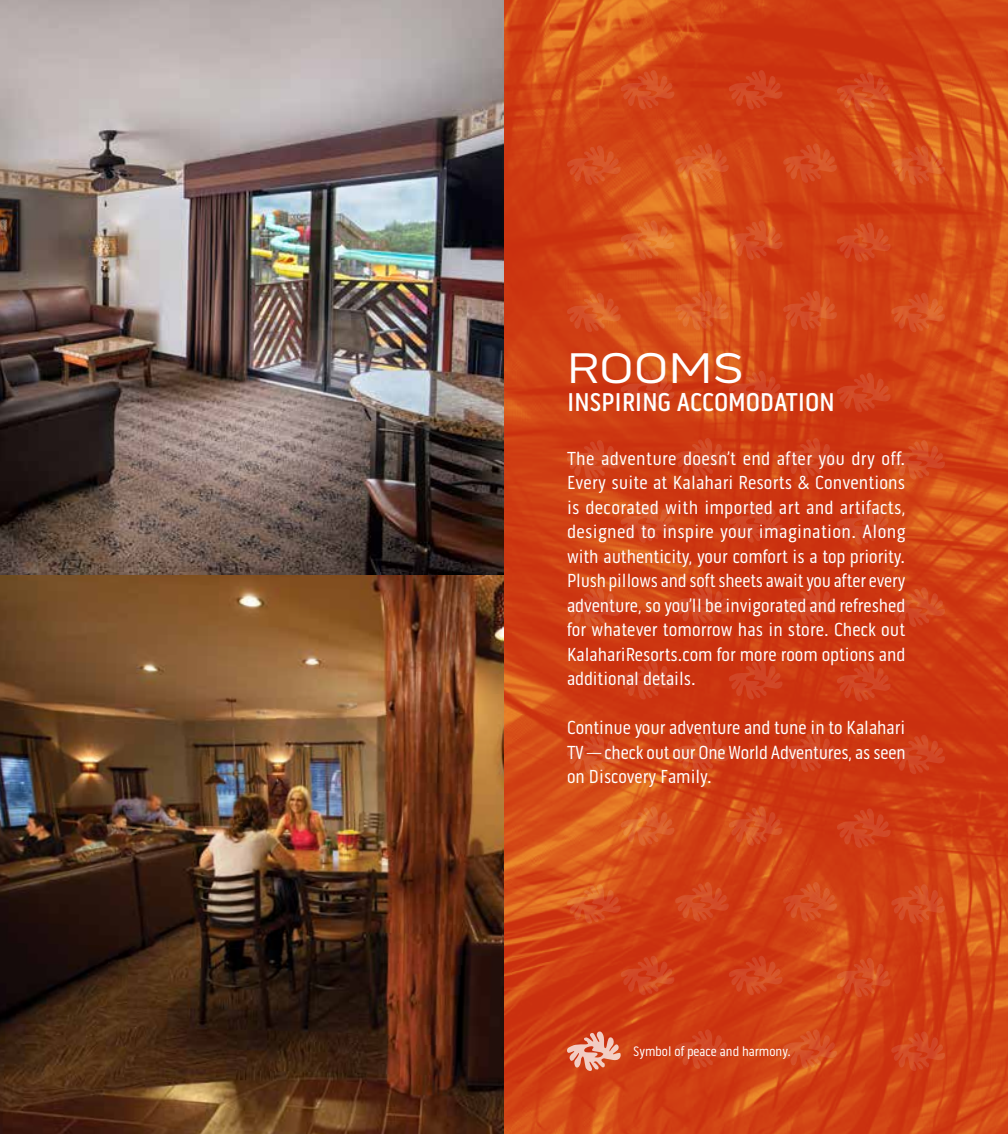
<style>
.page{position:relative;width:1008px;height:1134px;background:#fff}
.page>*{position:absolute;margin:0;border:0;box-sizing:border-box;transform-origin:0 0}
.t1{font:43.75px "Pill Gothic 900 mg";color:#fff}
.t2{font:500 26.25px "Pill Gothic 300 mg";color:#fff}
.t3{font:19.25px/24.5px "Pill Gothic 300 mg";color:#fff;text-align:justify}
.t4{font:14px "Pill Gothic 300 mg";color:#fff}
</style>
<div class="page">
<img style="left:0;top:575px;width:504px;height:559px">
<img style="left:504px;top:0;width:504px;height:1134px">
<svg style="left:567px;top:1031px;width:54px;height:40px;background:#de7e64"></svg>
<svg style="left:567px;top:884px;width:54px;height:40px;background:#d65321"></svg>
<svg style="left:567px;top:734px;width:54px;height:41px;background:#d34b1e"></svg>
<svg style="left:567px;top:587px;width:54px;height:40px;background:#d1451d"></svg>
<svg style="left:567px;top:440px;width:54px;height:40px;background:#d0431c"></svg>
<svg style="left:567px;top:292px;width:54px;height:41px;background:#d65220"></svg>
<svg style="left:567px;top:145px;width:54px;height:40px;background:#d34b1f"></svg>
<svg style="left:891px;top:1031px;width:54px;height:40px;background:#d0431c"></svg>
<svg style="left:836px;top:957px;width:55px;height:41px;background:#d2491e"></svg>
<svg style="left:836px;top:808px;width:55px;height:40px;background:#ce3e1a"></svg>
<svg style="left:836px;top:662px;width:55px;height:40px;background:#ce3e1a"></svg>
<svg style="left:836px;top:505px;width:55px;height:40px;background:#d0421c"></svg>
<svg style="left:836px;top:372px;width:55px;height:41px;background:#ce3e1a"></svg>
<svg style="left:836px;top:222px;width:55px;height:40px;background:#d1451d"></svg>
<svg style="left:836px;top:72px;width:55px;height:40px;background:#d2481d"></svg>
<svg style="left:891px;top:884px;width:54px;height:40px;background:#d2471d"></svg>
<svg style="left:891px;top:734px;width:54px;height:41px;background:#ce3e1a"></svg>
<svg style="left:891px;top:587px;width:54px;height:40px;background:#d0441c"></svg>
<svg style="left:891px;top:440px;width:54px;height:40px;background:#d2481e"></svg>
<svg style="left:891px;top:292px;width:54px;height:41px;background:#d55020"></svg>
<svg style="left:891px;top:145px;width:54px;height:40px;background:#d85822"></svg>
<svg style="left:783px;top:1029px;width:54px;height:40px;background:#d44e1f"></svg>
<svg style="left:728px;top:955px;width:55px;height:41px;background:#cf411b"></svg>
<svg style="left:728px;top:806px;width:55px;height:40px;background:#d34b1e"></svg>
<svg style="left:728px;top:660px;width:55px;height:40px;background:#cd3c19"></svg>
<svg style="left:728px;top:503px;width:55px;height:40px;background:#cd3c19"></svg>
<svg style="left:728px;top:370px;width:55px;height:41px;background:#d1451c"></svg>
<svg style="left:728px;top:220px;width:55px;height:40px;background:#d34c1f"></svg>
<svg style="left:728px;top:70px;width:55px;height:40px;background:#ce3e1a"></svg>
<svg style="left:783px;top:882px;width:54px;height:40px;background:#d34a1e"></svg>
<svg style="left:783px;top:732px;width:54px;height:41px;background:#ce3d1a"></svg>
<svg style="left:783px;top:585px;width:54px;height:40px;background:#ce3d1a"></svg>
<svg style="left:783px;top:438px;width:54px;height:40px;background:#ce3d1a"></svg>
<svg style="left:783px;top:290px;width:54px;height:41px;background:#d34a1e"></svg>
<svg style="left:783px;top:143px;width:54px;height:40px;background:#d2481e"></svg>
<svg style="left:675px;top:1029px;width:54px;height:40px;background:#cf401b"></svg>
<svg style="left:620px;top:955px;width:55px;height:41px;background:#cf401b"></svg>
<svg style="left:620px;top:806px;width:55px;height:40px;background:#da5c24"></svg>
<svg style="left:620px;top:660px;width:55px;height:40px;background:#cd3c19"></svg>
<svg style="left:620px;top:503px;width:55px;height:40px;background:#d2481e"></svg>
<svg style="left:620px;top:370px;width:55px;height:41px;background:#d1451c"></svg>
<svg style="left:620px;top:220px;width:55px;height:40px;background:#dc6326"></svg>
<svg style="left:620px;top:70px;width:55px;height:40px;background:#d34a1e"></svg>
<svg style="left:675px;top:882px;width:54px;height:40px;background:#d1451d"></svg>
<svg style="left:675px;top:732px;width:54px;height:41px;background:#d0431c"></svg>
<svg style="left:675px;top:585px;width:54px;height:40px;background:#cf401b"></svg>
<svg style="left:675px;top:438px;width:54px;height:40px;background:#cf401b"></svg>
<svg style="left:675px;top:290px;width:54px;height:41px;background:#da5c24"></svg>
<svg style="left:675px;top:143px;width:54px;height:40px;background:#d95a23"></svg>
<img style="left:0;top:0;width:504px;height:575px">
<h1 class="t1" style="left:567px;top:343px;width:179px">ROOMS</h1>
<h2 class="t2" style="left:567px;top:387px;width:269px">INSPIRING ACCOMODATION</h2>
<p class="t3" style="left:567px;top:446px;width:340px">The adventure doesn’t end after you dry off.<br>Every suite at Kalahari Resorts &amp; Conventions is decorated with imported art and artifacts, designed to inspire your imagination. Along with authenticity, your comfort is a top priority.<br>Plush pillows and soft sheets await you after every adventure, so you’ll be invigorated and refreshed for whatever tomorrow has in store. Check out KalahariResorts.com for more room options and additional details.</p>
<p class="t3" style="left:567px;top:716px;width:340px">Continue your adventure and tune in to Kalahari TV — check out our One World Adventures, as seen on Discovery Family.</p>
<p class="t4" style="left:633px;top:1044px;width:159px">Symbol of peace and harmony.</p>
</div>
